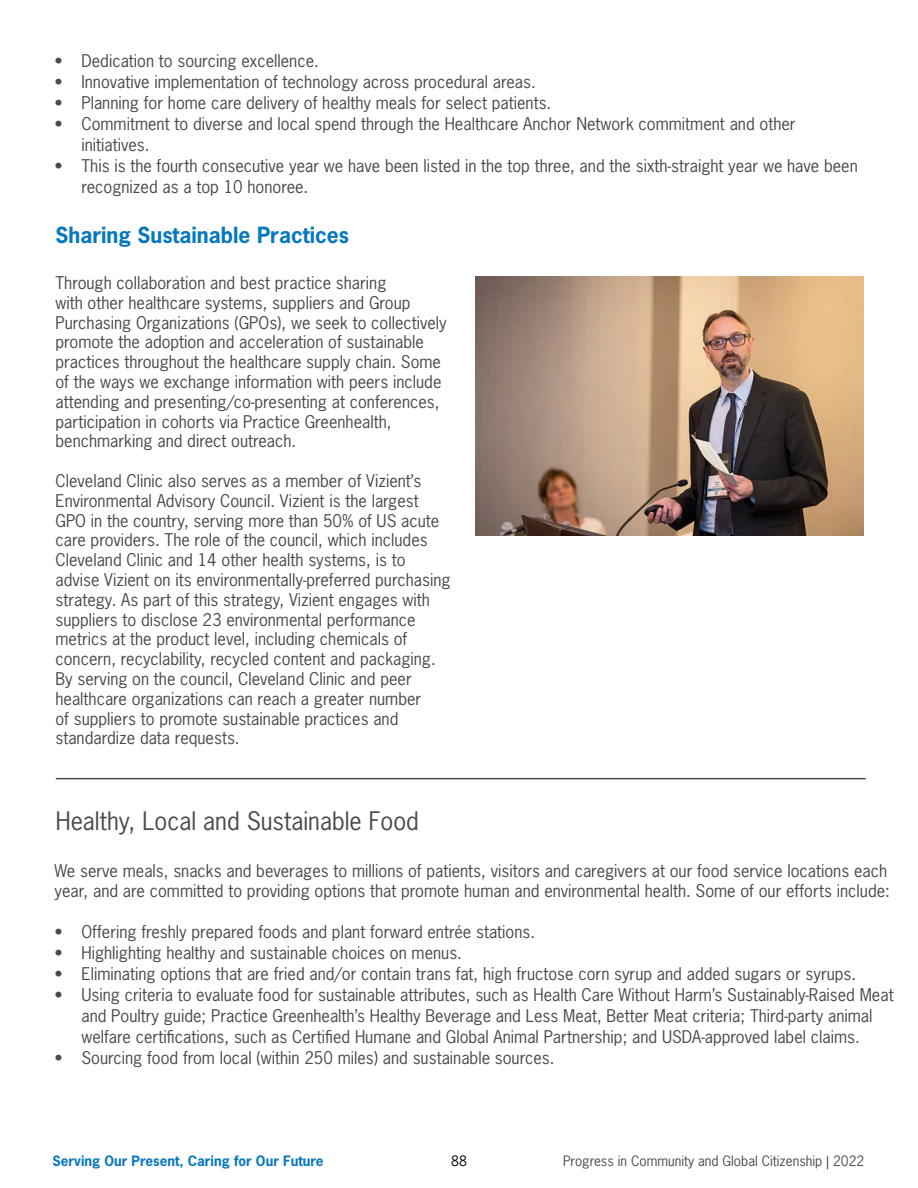
<style>
.page{position:relative;width:918px;height:1188px;background:#fff}
.page>*{position:absolute;margin:0;border:0;box-sizing:border-box;transform-origin:0 0}
.t1{font:24px "News Gothic Std";color:#4b4b45}
.t2{font:700 21px "News Gothic Std";color:#0678be}
.t3{font:16.5px/19.8px "News Gothic Std";color:#4b4b45}
.t4{font:13.5px "News Gothic Std";color:#4d4d46}
.t5{font:700 13.5px "News Gothic Std";color:#0978be}
.t6{font:13.5px "News Gothic Std";color:#000}
</style>
<div class="page">
<img style="left:475px;top:276px;width:389px;height:259px">
<hr style="left:56px;top:778px;width:810px;height:1px;background:#4b4b45">
<p class="t3" style="left:54px;top:51px;width:266px">• Dedication to sourcing excellence.</p>
<p class="t3" style="left:54px;top:72px;width:483px">• Innovative implementation of technology across procedural areas.</p>
<p class="t3" style="left:54px;top:93px;width:498px">• Planning for home care delivery of healthy meals for select patients.</p>
<p class="t3" style="left:81px;top:113px;width:716px;line-height:21px;text-indent:-27px">• Commitment to diverse and local spend through the Healthcare Anchor Network commitment and other initiatives.</p>
<p class="t3" style="left:81px;top:155px;width:778px;line-height:21px;text-indent:-27px">• This is the fourth consecutive year we have been listed in the top three, and the sixth-straight year we have been recognized as a top 10 honoree.</p>
<p class="t2" style="left:56px;top:221px;width:295px">Sharing Sustainable Practices</p>
<p class="t3" style="left:55px;top:273px;width:393px">Through collaboration and best practice sharing<br>with other healthcare systems, suppliers and Group Purchasing Organizations (GPOs), we seek to collectively promote the adoption and acceleration of sustainable practices throughout the healthcare supply chain. Some of the ways we exchange information with peers include attending and presenting/co-presenting at conferences, participation in cohorts via Practice Greenhealth, benchmarking and direct outreach.</p>
<p class="t3" style="left:55px;top:471px;width:397px">Cleveland Clinic also serves as a member of Vizient’s Environmental Advisory Council. Vizient is the largest GPO in the country, serving more than 50% of US acute care providers. The role of the council, which includes Cleveland Clinic and 14 other health systems, is to advise Vizient on its environmentally-preferred purchasing strategy. As part of this strategy, Vizient engages with suppliers to disclose 23 environmental performance metrics at the product level, including chemicals of concern, recyclability, recycled content and packaging.<br>By serving on the council, Cleveland Clinic and peer healthcare organizations can reach a greater number<br>of suppliers to promote sustainable practices and standardize data requests.</p>
<h1 class="t1" style="left:56px;top:806px;width:365px">Healthy, Local and Sustainable Food</h1>
<p class="t3" style="left:54px;top:861px;width:837px">We serve meals, snacks and beverages to millions of patients, visitors and caregivers at our food service locations each year, and are committed to providing options that promote human and environmental health. Some of our efforts include:</p>
<p class="t3" style="left:54px;top:921px;width:482px">• Offering freshly prepared foods and plant forward entrée stations.</p>
<p class="t3" style="left:54px;top:942px;width:409px">• Highlighting healthy and sustainable choices on menus.</p>
<p class="t3" style="left:54px;top:963px;width:803px">• Eliminating options that are fried and/or contain trans fat, high fructose corn syrup and added sugars or syrups.</p>
<p class="t3" style="left:54px;top:984px;width:841px;line-height:21px;text-align:center">• Using criteria to evaluate food for sustainable attributes, such as Health Care Without Harm’s Sustainably-Raised Meat and Poultry guide; Practice Greenhealth’s Healthy Beverage and Less Meat, Better Meat criteria; Third-party animal welfare certifications, such as Certified Humane and Global Animal Partnership; and USDA-approved label claims.</p>
<p class="t3" style="left:54px;top:1047px;width:502px">• Sourcing food from local (within 250 miles) and sustainable sources.</p>
<p class="t5" style="left:52px;top:1152px;width:273px">Serving Our Present, Caring for Our Future</p>
<p class="t6" style="left:451px;top:1152px;width:17px">88</p>
<p class="t4" style="left:563px;top:1152px;width:303px">Progress in Community and Global Citizenship | 2022</p>
</div>
